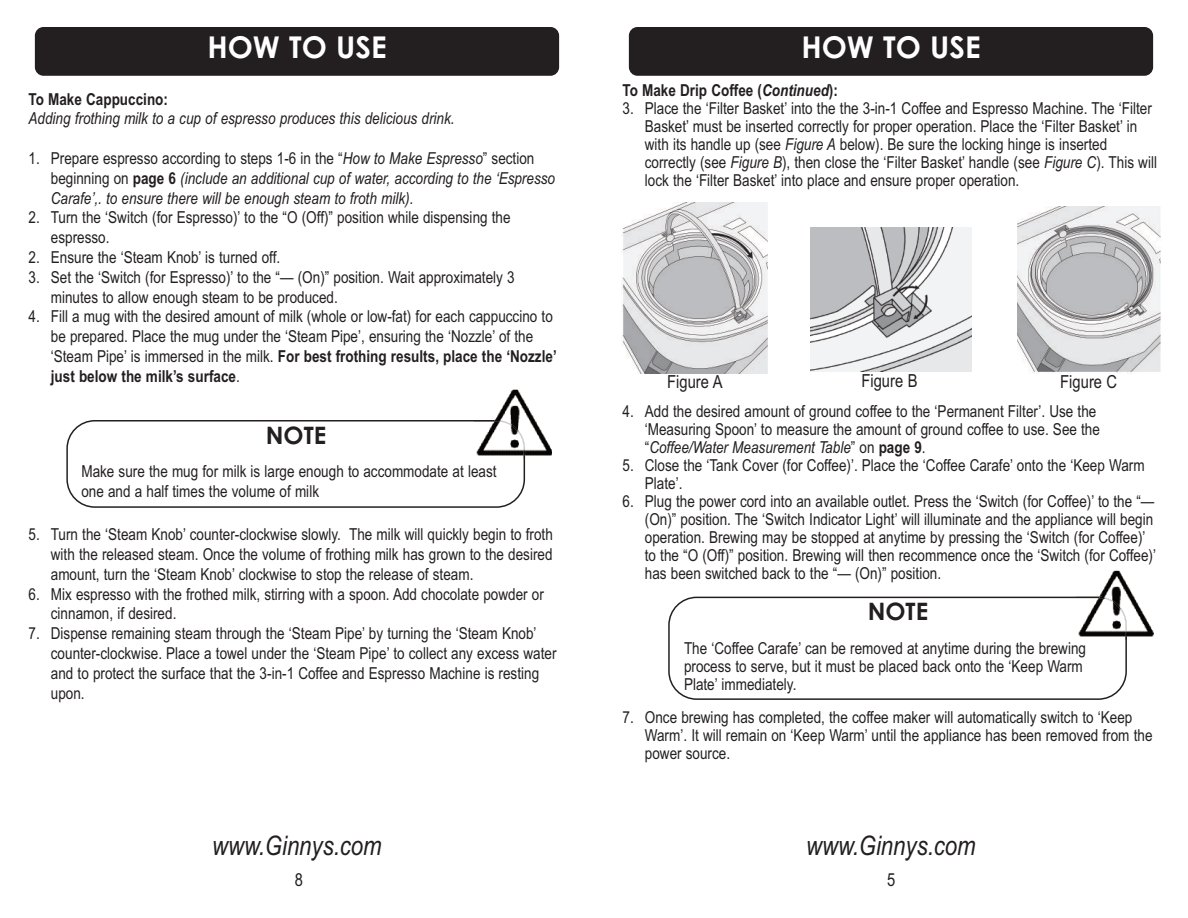
<style>
.page{position:relative;width:1188px;height:918px;background:#fff}
.page>*{position:absolute;margin:0;border:0;box-sizing:border-box;transform-origin:0 0}
.t1{font:700 30px "Century Gothic";color:#fff}
.t2{font:italic 27px "Arial Narrow";color:#231f20}
.t3{font:700 24px "Century Gothic";color:#231f20}
.t4{font:18px "Arial Narrow";color:#231f20}
.t5{font:16.5px/18px "Arial Narrow";color:#231f20}
.t6{font:italic 16.5px/19.8px "Arial Narrow";color:#231f20}
.t7{font:700 16.5px "Arial Narrow";color:#231f20}
.s1{font-style:normal}
.s2{font-weight:700;font-style:normal}
.s3{font-weight:700}
.s4{font-style:italic}
</style>
<div class="page">
<div style="left:35px;top:27px;width:524px;height:49px;background:#231f20;border-radius:9px"></div>
<svg style="left:66px;top:420px;width:459px;height:88px"></svg>
<img style="left:474px;top:390px;width:78px;height:69px">
<img style="left:474px;top:422px;width:50px;height:37px">
<img style="left:497px;top:420px;width:28px;height:28px">
<img style="left:497px;top:421px;width:27px;height:27px">
<div style="left:629px;top:27px;width:524px;height:49px;background:#231f20;border-radius:9px"></div>
<svg style="left:668px;top:597px;width:459px;height:103px"></svg>
<img style="left:1076px;top:571px;width:78px;height:69px">
<img style="left:1076px;top:598px;width:49px;height:42px">
<img style="left:1126px;top:597px;width:1px;height:28px">
<img style="left:1098px;top:597px;width:28px;height:28px">
<img style="left:810px;top:227px;width:161px;height:144px">
<img style="left:621px;top:203px;width:146px;height:171px">
<img style="left:1017px;top:207px;width:144px;height:166px">
<h1 class="t1" style="left:207px;top:30px;width:181px">HOW TO USE</h1>
<p class="t7" style="left:28px;top:89px;width:141px">To Make Cappuccino:</p>
<p class="t6" style="left:29px;top:109px;width:428px">Adding frothing milk to a cup of espresso produces this delicious drink.</p>
<p class="t6" style="left:51px;top:148px;width:506px;text-indent:-22px"><span class="s1">1. Prepare espresso according to steps 1-6 in the “</span>How to Make Espresso<span class="s1">” section beginning on</span> <span class="s2">page 6</span> (include an additional cup of water, according to the ‘Espresso<br>Carafe’,. to ensure there will be enough steam to froth milk)<span class="s1">.</span></p>
<p class="t5" style="left:51px;top:208px;width:461px;line-height:19.8px;text-indent:-22px">2. Turn the ‘Switch (for Espresso)’ to the “O (Off)” position while dispensing the espresso.</p>
<p class="t5" style="left:28px;top:248px;width:253px">2. Ensure the ‘Steam Knob’ is turned off.</p>
<p class="t5" style="left:51px;top:267px;width:465px;line-height:19.8px;text-indent:-22px">3. Set the ‘Switch (for Espresso)’ to the “— (On)” position. Wait approximately 3 minutes to allow enough steam to be produced.</p>
<p class="t5" style="left:51px;top:307px;width:507px;line-height:19.8px;text-indent:-22px">4. Fill a mug with the desired amount of milk (whole or low-fat) for each cappuccino to be prepared. Place the mug under the ‘Steam Pipe’, ensuring the ‘Nozzle’ of the ‘Steam Pipe’ is immersed in the milk. <span class="s3">For best frothing results, place the ‘Nozzle’ just below the milk’s surface</span>.</p>
<h3 class="t3" style="left:266px;top:421px;width:62px">NOTE</h3>
<p class="t5" style="left:81px;top:462px;width:417px;line-height:19.8px">Make sure the mug for milk is large enough to accommodate at least one and a half times the volume of milk</p>
<p class="t5" style="left:51px;top:525px;width:504px;line-height:19.8px;text-align:justify;text-indent:-22px">5. Turn the ‘Steam Knob’ counter-clockwise slowly. The milk will quickly begin to froth with the released steam. Once the volume of frothing milk has grown to the desired amount, turn the ‘Steam Knob’ clockwise to stop the release of steam.</p>
<p class="t5" style="left:51px;top:584px;width:495px;line-height:19.8px;text-indent:-22px">6. Mix espresso with the frothed milk, stirring with a spoon. Add chocolate powder or cinnamon, if desired.</p>
<p class="t5" style="left:51px;top:624px;width:507px;line-height:19.8px;text-indent:-22px">7. Dispense remaining steam through the ‘Steam Pipe’ by turning the ‘Steam Knob’ counter-clockwise. Place a towel under the ‘Steam Pipe’ to collect any excess water and to protect the surface that the 3-in-1 Coffee and Espresso Machine is resting upon.</p>
<h2 class="t2" style="left:212px;top:830px;width:171px">www.Ginnys.com</h2>
<p class="t4" style="left:295px;top:869px;width:10px">8</p>
<h1 class="t1" style="left:801px;top:30px;width:181px">HOW TO USE</h1>
<p class="t7" style="left:622px;top:81px;width:217px">To Make Drip Coffee (<span class="s4">Continued</span>):</p>
<p class="t5" style="left:645px;top:100px;width:514px;text-indent:-22px">3. Place the ‘Filter Basket’ into the the 3-in-1 Coffee and Espresso Machine. The ‘Filter Basket’ must be inserted correctly for proper operation. Place the ‘Filter Basket’ in with its handle up (see <span class="s4">Figure A</span> below). Be sure the locking hinge is inserted correctly (see <span class="s4">Figure B</span>), then close the ‘Filter Basket’ handle (see <span class="s4">Figure C</span>). This will lock the ‘Filter Basket’ into place and ensure proper operation.</p>
<p class="t4" style="left:667px;top:372px;width:57px">Figure A</p>
<p class="t4" style="left:861px;top:370px;width:58px">Figure B</p>
<p class="t4" style="left:1060px;top:372px;width:59px">Figure C</p>
<p class="t5" style="left:645px;top:403px;width:457px;text-indent:-22px">4. Add the desired amount of ground coffee to the ‘Permanent Filter’. Use the ‘Measuring Spoon’ to measure the amount of ground coffee to use. See the “<span class="s4">Coffee/Water Measurement Table</span>” on <span class="s3">page 9</span>.</p>
<p class="t5" style="left:645px;top:457px;width:501px;text-indent:-22px">5. Close the ‘Tank Cover (for Coffee)’. Place the ‘Coffee Carafe’ onto the ‘Keep Warm<br>Plate’.</p>
<p class="t5" style="left:645px;top:493px;width:513px;text-indent:-22px">6. Plug the power cord into an available outlet. Press the ‘Switch (for Coffee)’ to the “— (On)” position. The ‘Switch Indicator Light’ will illuminate and the appliance will begin operation. Brewing may be stopped at anytime by pressing the ‘Switch (for Coffee)’ to the “O (Off)” position. Brewing will then recommence once the ‘Switch (for Coffee)’ has been switched back to the “— (On)” position.</p>
<h3 class="t3" style="left:868px;top:598px;width:62px">NOTE</h3>
<p class="t5" style="left:684px;top:639px;width:404px">The ‘Coffee Carafe’ can be removed at anytime during the brewing process to serve, but it must be placed back onto the ‘Keep Warm<br>Plate’ immediately.</p>
<p class="t5" style="left:645px;top:709px;width:509px;text-indent:-22px">7. Once brewing has completed, the coffee maker will automatically switch to ‘Keep<br>Warm’. It will remain on ‘Keep Warm’ until the appliance has been removed from the power source.</p>
<h2 class="t2" style="left:806px;top:830px;width:171px">www.Ginnys.com</h2>
<p class="t4" style="left:887px;top:869px;width:10px">5</p>
</div>
